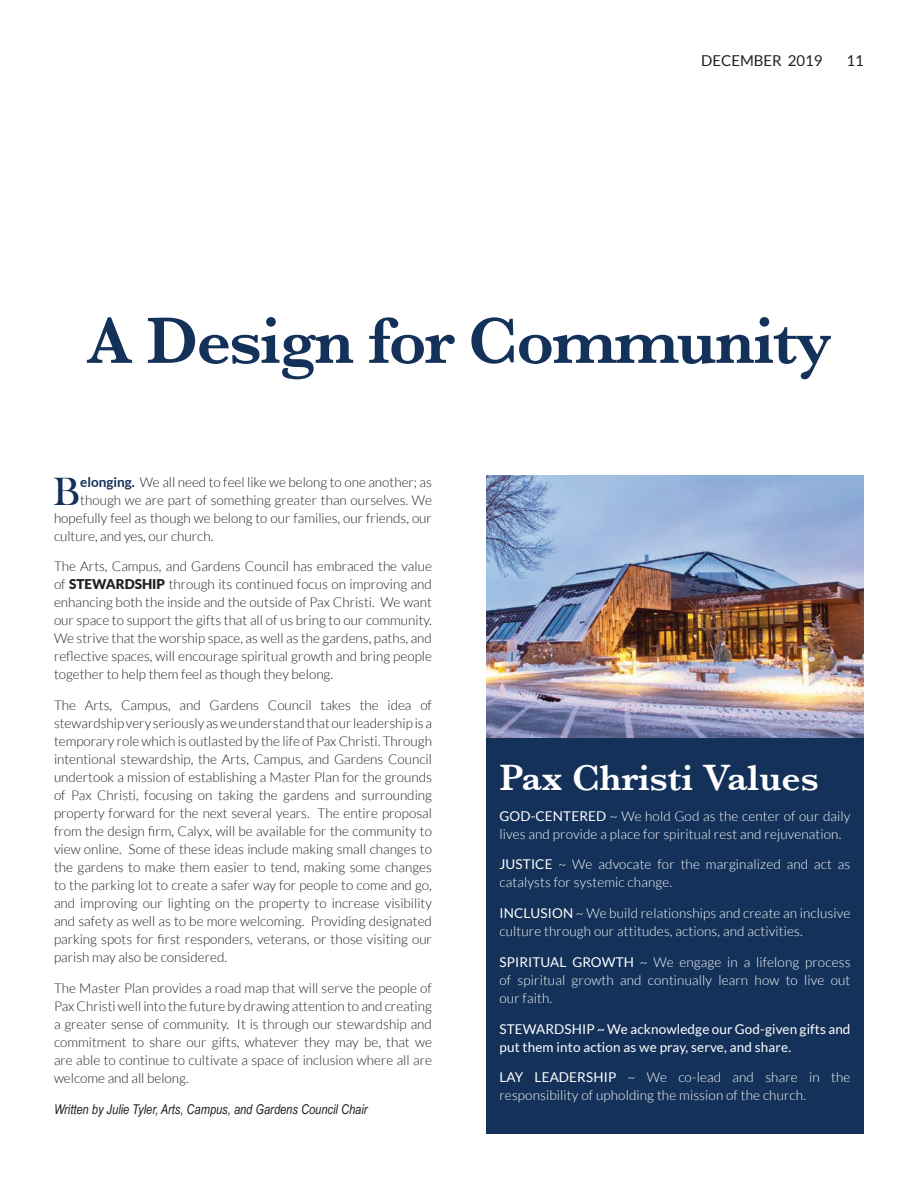
<style>
.page{position:relative;width:918px;height:1188px;background:#fff}
.page>*{position:absolute;margin:0;border:0;box-sizing:border-box;transform-origin:0 0}
.Subheading_-_TOP{font:67.5px "Baskerville";letter-spacing:-.025em;color:#133159}
.Body_text_w_drop_cap{font:40.5px "Bask Old Face";color:#133159}
.t1{font:37.5px "Baskerville";color:#fff}
.t2{font:15px "Lato";color:#231f20}
.Body_text_-_MAG{font:300 13.5px/18px "Lato";color:#231f20;text-align:justify}
.Body_text_-_MAG-2{font:300 13.5px/18px "Lato";letter-spacing:.01em;color:#fff}
.Body_text_w_drop_cap-2{font:300 13.5px "Lato";color:#231f20}
.Body_text_-_MAG-3{font:13.5px/18px "Lato";letter-spacing:.01em;color:#fff}
.Body_text_-_MAG-4{font:italic 13.5px "Arial Narrow";color:#231f20}
.s1{font-weight:700;color:#133159}
.s2{font-weight:900}
.s3{font-weight:400}
</style>
<div class="page">
<img style="left:486px;top:476px;width:378px;height:263px">
<div style="left:486px;top:739px;width:378px;height:395px;background:#133159"></div>
<p class="t2" style="left:701px;top:53px;width:123px">DECEMBER 2019</p>
<p class="t2" style="left:847px;top:52px;width:19px">11</p>
<p class="Subheading_-_TOP" style="left:86px;top:301px;width:747px">A Design for Community</p>
<p class="Body_text_w_drop_cap" style="left:53px;top:469px;width:29px">B</p>
<p class="Body_text_w_drop_cap-2" style="left:80px;top:475px;width:353px"><span class="s1">elonging.</span> We all need to feel like we belong to one another; as</p>
<p class="Body_text_w_drop_cap-2" style="left:80px;top:493px;width:353px">though we are part of something greater than ourselves. We</p>
<p class="Body_text_w_drop_cap-2" style="left:54px;top:511px;width:379px">hopefully feel as though we belong to our families, our friends, our</p>
<p class="Body_text_w_drop_cap-2" style="left:54px;top:529px;width:161px">culture, and yes, our church.</p>
<p class="Body_text_-_MAG" style="left:54px;top:558px;width:379px">The Arts, Campus, and Gardens Council has embraced the value of <span class="s2">STEWARDSHIP</span> through its continued focus on improving and enhancing both the inside and the outside of Pax Christi. We want our space to support the gifts that all of us bring to our community.<br>We strive that the worship space, as well as the gardens, paths, and reflective spaces, will encourage spiritual growth and bring people together to help them feel as though they belong.</p>
<p class="Body_text_-_MAG" style="left:54px;top:696px;width:380px">The Arts, Campus, and Gardens Council takes the idea of stewardship very seriously as we understand that our leadership is a temporary role which is outlasted by the life of Pax Christi. Through intentional stewardship, the Arts, Campus, and Gardens Council undertook a mission of establishing a Master Plan for the grounds of Pax Christi, focusing on taking the gardens and surrounding property forward for the next several years. The entire proposal from the design firm, Calyx, will be available for the community to view online. Some of these ideas include making small changes to the gardens to make them easier to tend, making some changes to the parking lot to create a safer way for people to come and go, and improving our lighting on the property to increase visibility and safety as well as to be more welcoming. Providing designated parking spots for first responders, veterans, or those visiting our parish may also be considered.</p>
<p class="Body_text_-_MAG" style="left:54px;top:979px;width:380px">The Master Plan provides a road map that will serve the people of Pax Christi well into the future by drawing attention to and creating a greater sense of community. It is through our stewardship and commitment to share our gifts, whatever they may be, that we are able to continue to cultivate a space of inclusion where all are welcome and all belong.</p>
<p class="Body_text_-_MAG-4" style="left:54px;top:1100px;width:315px">Written by Julie Tyler, Arts, Campus, and Gardens Council Chair</p>
<p class="t1" style="left:500px;top:756px;width:321px">Pax Christi Values</p>
<p class="Body_text_-_MAG-2" style="left:500px;top:807px;width:352px"><span class="s3">GOD-CENTERED</span> ~ We hold God as the center of our daily lives and provide a place for spiritual rest and rejuvenation.</p>
<p class="Body_text_-_MAG-2" style="left:500px;top:856px;width:352px"><span class="s3">JUSTICE</span> ~ We advocate for the marginalized and act as catalysts for systemic change.</p>
<p class="Body_text_-_MAG-2" style="left:500px;top:904px;width:352px"><span class="s3">INCLUSION</span> ~ We build relationships and create an inclusive culture through our attitudes, actions, and activities.</p>
<p class="Body_text_-_MAG-2" style="left:500px;top:953px;width:352px;text-align:justify"><span class="s3">SPIRITUAL GROWTH</span> ~ We engage in a lifelong process of spiritual growth and continually learn how to live out our faith.</p>
<p class="Body_text_-_MAG-3" style="left:500px;top:1020px;width:353px">STEWARDSHIP ~ We acknowledge our God-given gifts and put them into action as we pray, serve, and share.</p>
<p class="Body_text_-_MAG-2" style="left:500px;top:1069px;width:352px"><span class="s3">LAY LEADERSHIP</span> ~ We co-lead and share in the responsibility of upholding the mission of the church.</p>
</div>
